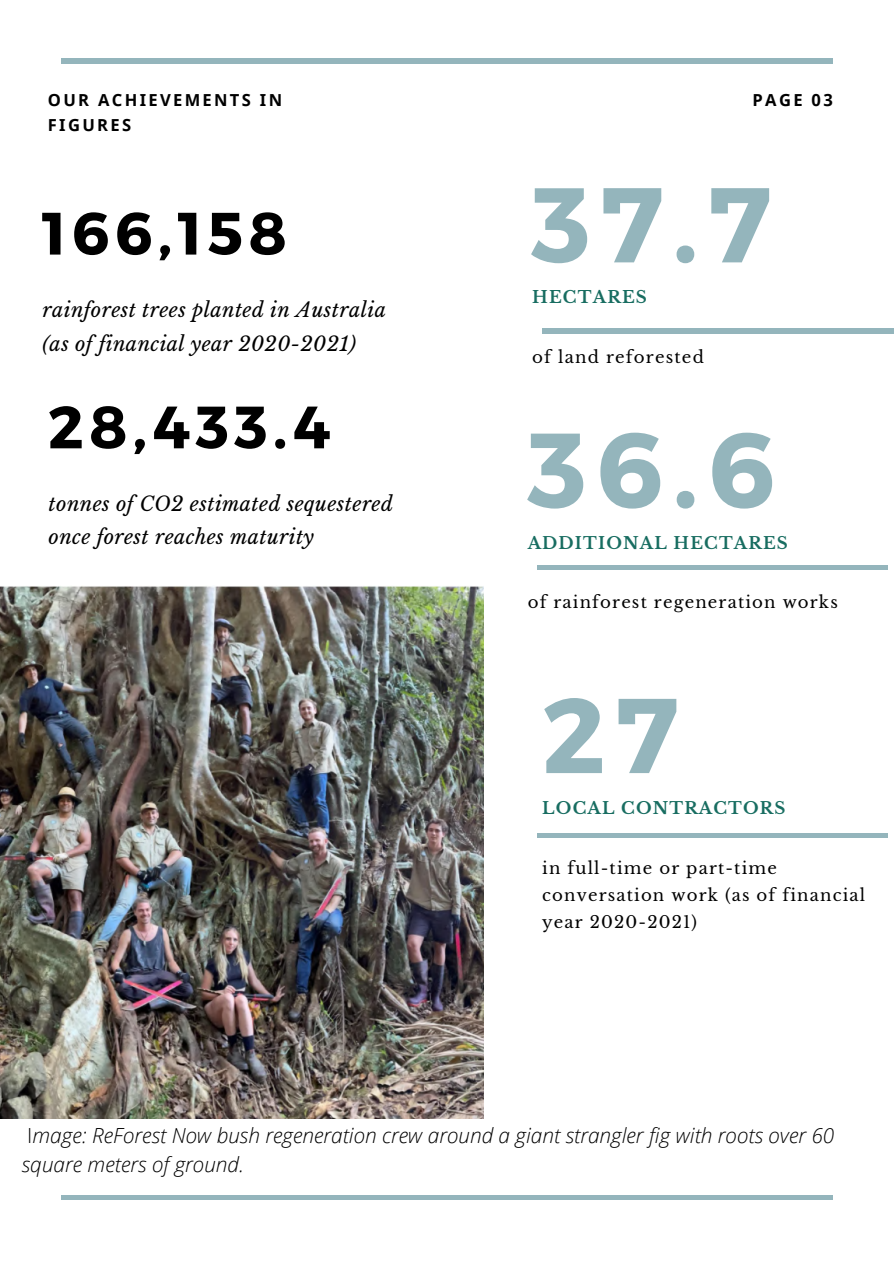
<style>
.page{position:relative;width:894px;height:1264px;background:#fff}
.page>*{position:absolute;margin:0;border:0;box-sizing:border-box;transform-origin:0 0}
.t1{font:700 105.9px "Montserrat";color:#94b5bc}
.t2{font:700 59.55px "Montserrat";letter-spacing:.09em;color:#000}
.t3{font:italic 300 20.85px/28.2px "Open Sans";color:#000}
.t4{font:italic 19.8px/33.8px "Libre Baskerville";letter-spacing:.02em;color:#000}
.t5{font:16.65px "Libre Baskerville";letter-spacing:.07em;color:#000}
.t6{font:700 16.65px "Libre Baskerville";letter-spacing:.07em;color:#186d61}
.t7{font:16.5px/27px "Libre Baskerville";letter-spacing:.07em;color:#000}
.t8{font:700 16.5px "Libre Baskerville";letter-spacing:.07em;color:#186d61}
.t9{font:700 16.5px/24.8px "Noto Sans";letter-spacing:.14em;color:#000}
.s1{font-style:normal}
</style>
<div class="page">
<hr style="left:61px;top:1195px;width:772px;height:4px;background:#94b5bc">
<hr style="left:61px;top:59px;width:771px;height:4px;background:#94b5bc">
<hr style="left:541px;top:329px;width:352px;height:4px;background:#94b5bc">
<div style="left:537px;top:565px;width:350px;height:5px;background:#94b5bc"></div>
<hr style="left:537px;top:833px;width:350px;height:4px;background:#94b5bc">
<img style="left:0;top:586px;width:484px;height:532px">
<p class="t9" style="left:48px;top:87px;width:236px">OUR ACHIEVEMENTS IN<br>FIGURES</p>
<p class="t9" style="left:752px;top:87px;width:82px">PAGE 03</p>
<h2 class="t2" style="left:42px;top:195px;width:246px">166,158</h2>
<p class="t4" style="left:43px;top:293px;width:345px">rainforest trees planted in Australia (as of financial year 2020-2021)</p>
<h2 class="t2" style="left:48px;top:388px;width:284px">28,433.4</h2>
<p class="t4" style="left:49px;top:487px;width:346px">tonnes of CO2 estimated sequestered once forest reaches maturity</p>
<h1 class="t1" style="left:531px;top:156px;width:241px">37.7</h1>
<p class="t6" style="left:532px;top:287px;width:116px">HECTARES</p>
<p class="t5" style="left:532px;top:347px;width:173px">of land reforested</p>
<h1 class="t1" style="left:527px;top:401px;width:249px">36.6</h1>
<p class="t8" style="left:527px;top:533px;width:261px">ADDITIONAL HECTARES</p>
<p class="t7" style="left:527px;top:589px;width:311px">of rainforest regeneration works</p>
<h1 class="t1" style="left:541px;top:666px;width:138px">27</h1>
<p class="t8" style="left:542px;top:798px;width:245px">LOCAL CONTRACTORS</p>
<p class="t7" style="left:542px;top:854px;width:324px">in full-time or part-time conversation work (as of financial year 2020-2021)</p>
<p class="t3" style="left:22px;top:1121px;width:813px"><span class="s1">I</span>mage: ReForest Now bush regeneration crew around a giant strangler fig with roots over 60 square meters of ground.</p>
</div>
